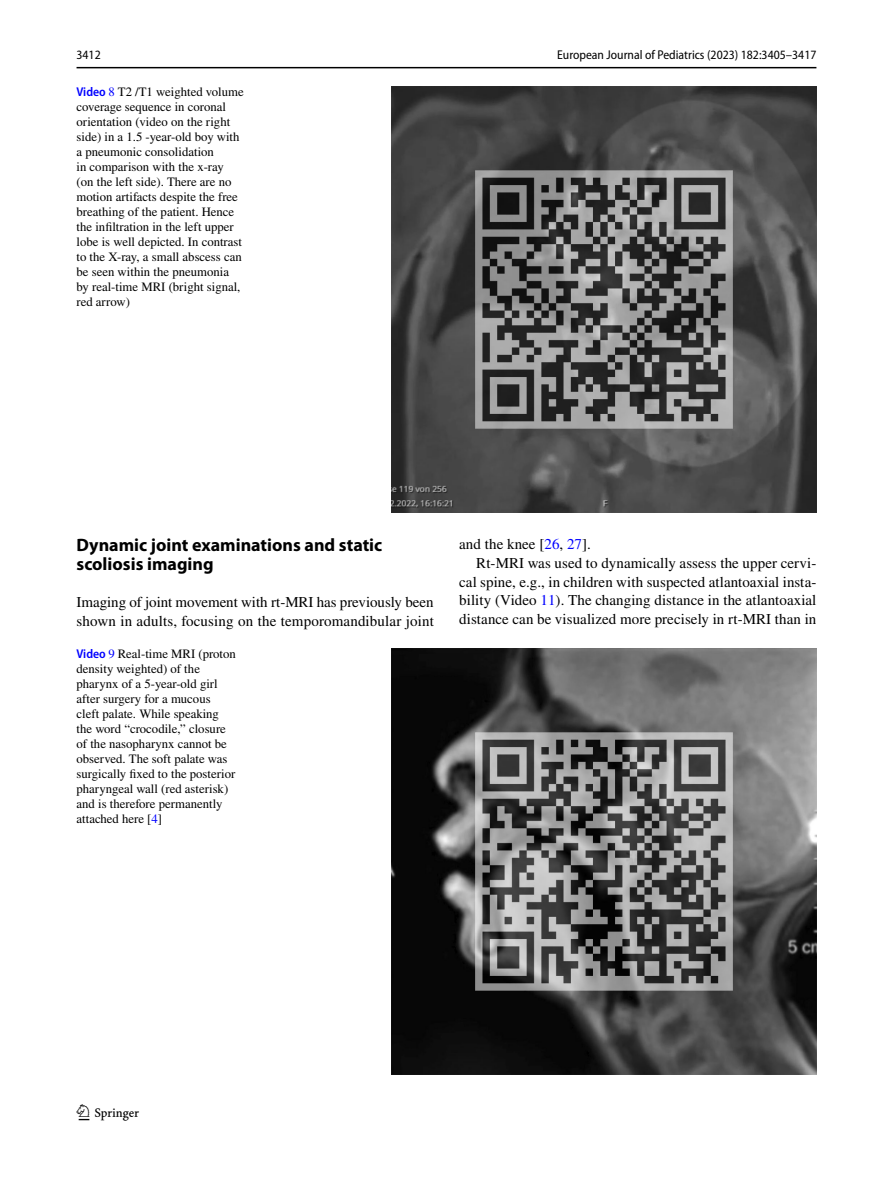
<style>
.page{position:relative;width:893px;height:1187px;background:#fff}
.page>*{position:absolute;margin:0;border:0;box-sizing:border-box;transform-origin:0 0}
.t1{font:22.5px "Springnew Regular 2";color:#000}
.t2{font:700 18px/18.8px "Myriad Pro";color:#000}
.t3{font:15px/18.8px "STIX";letter-spacing:.005em;color:#000}
.t4{font:12.75px/15px "STIX";color:#000}
.t5{font:semi-condensed 12.75px "Myriad Pro";color:#000}
.s1{font-family:"Myriad Pro";font-weight:600;font-stretch:semi-condensed;color:#00f}
.s2{color:#00f}
</style>
<div class="page">
<hr style="left:77px;top:67px;width:739px;height:1px;background:#000">
<img style="left:391px;top:87px;width:425px;height:425px">
<img style="left:391px;top:648px;width:425px;height:425px">
<p class="t5" style="left:77px;top:48px;width:26px">3412</p>
<p class="t5" style="left:557px;top:48px;width:261px">European Journal of Pediatrics (2023) 182:3405–3417</p>
<p class="t4" style="left:77px;top:85px;width:169px"><span class="s1">Video</span> <span class="s2">8</span> T2 /T1 weighted volume coverage sequence in coronal orientation (video on the right side) in a 1.5 -year-old boy with a pneumonic consolidation<br>in comparison with the x-ray (on the left side). There are no motion artifacts despite the free breathing of the patient. Hence the infiltration in the left upper lobe is well depicted. In contrast to the X-ray, a small abscess can be seen within the pneumonia by real-time MRI (bright signal, red arrow)</p>
<h2 class="t2" style="left:77px;top:535px;width:307px">Dynamic joint examinations and static scoliosis imaging</h2>
<p class="t3" style="left:77px;top:593px;width:359px">Imaging of joint movement with rt-MRI has previously been shown in adults, focusing on the temporomandibular joint</p>
<p class="t4" style="left:77px;top:647px;width:161px"><span class="s1">Video</span> <span class="s2">9</span> Real-time MRI (proton density weighted) of the pharynx of a 5-year-old girl after surgery for a mucous cleft palate. While speaking the word “crocodile,” closure of the nasopharynx cannot be observed. The soft palate was surgically fixed to the posterior pharyngeal wall (red asterisk) and is therefore permanently attached here [<span class="s2">4</span>]</p>
<p class="t3" style="left:459px;top:535px;width:133px">and the knee [<span class="s2">26</span>, <span class="s2">27</span>].</p>
<p class="t3" style="left:476px;top:554px;width:342px">Rt-MRI was used to dynamically assess the upper cervi-</p>
<p class="t3" style="left:459px;top:573px;width:359px">cal spine, e.g., in children with suspected atlantoaxial insta-</p>
<p class="t3" style="left:459px;top:592px;width:359px">bility (Video <span class="s2">11</span>). The changing distance in the atlantoaxial</p>
<p class="t3" style="left:459px;top:610px;width:359px">distance can be visualized more precisely in rt-MRI than in</p>
<h1 class="t1" style="left:79px;top:1104px;width:62px">1 3</h1>
</div>
